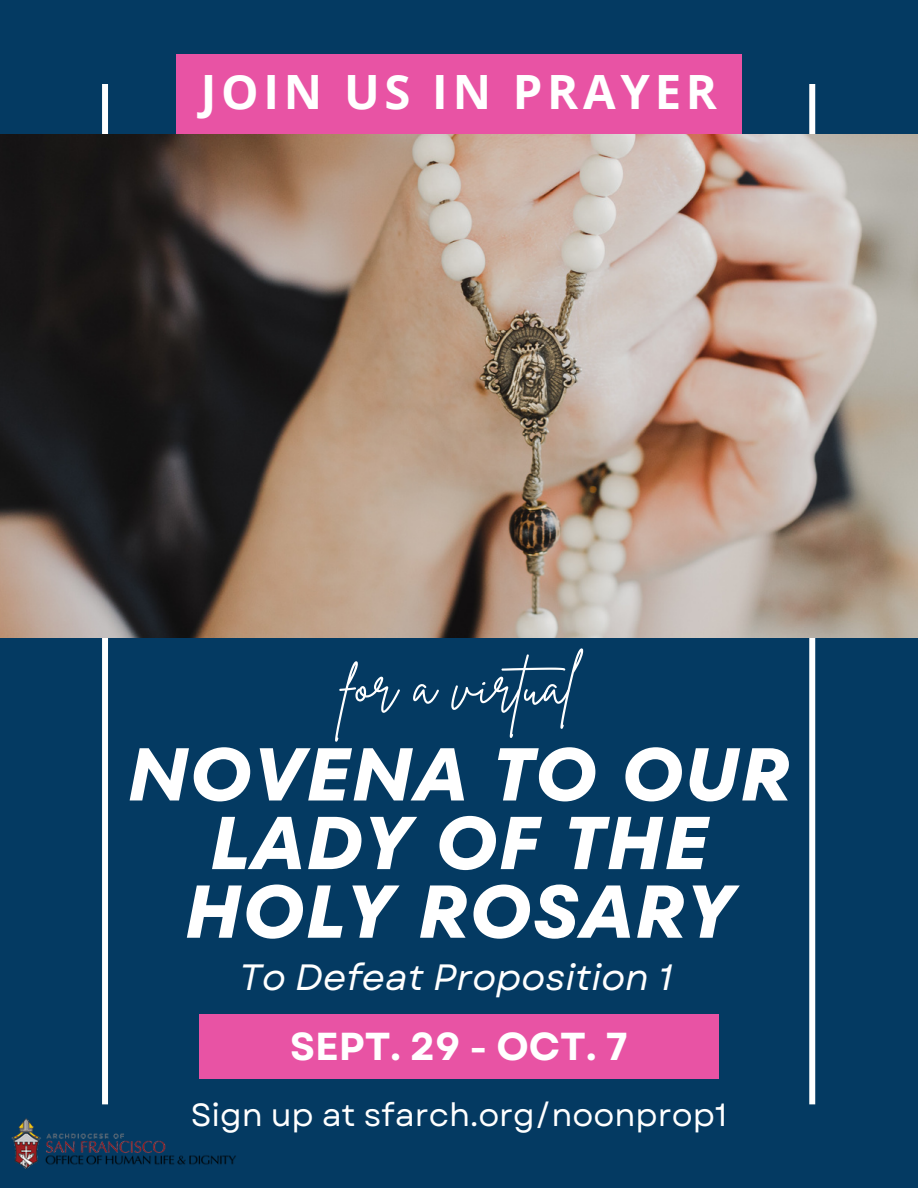
<style>
.page{position:relative;width:918px;height:1188px;background:#043a62}
.page>*{position:absolute;margin:0;border:0;box-sizing:border-box;transform-origin:0 0}
.t1{font:italic 700 74.7px/68.7px "TT Fors";letter-spacing:.01em;color:#fff;text-align:center}
.t2{font:56.85px "Brittany Signature";color:#fff}
.t3{font:700 47.25px "Open Sans";letter-spacing:.1em;color:#fff}
.t4{font:700 39px "Garet";color:#fff}
.t5{font:italic 36.6px "Garet";color:#fff}
.t6{font:32.1px "Garet";color:#fff}
</style>
<div class="page">
<div style="left:102px;top:84px;width:6px;height:1020px;background:#fff"></div>
<div style="left:809px;top:84px;width:6px;height:1020px;background:#fff"></div>
<div style="left:176px;top:54px;width:566px;height:252px;background:#e853a4"></div>
<img style="left:0;top:135px;width:918px;height:502px">
<div style="left:199px;top:1015px;width:520px;height:64px;background:#e853a4"></div>
<img style="left:12px;top:1118px;width:224px;height:51px">
<p class="t3" style="left:201px;top:59px;width:518px">JOIN US IN PRAYER</p>
<p class="t2" style="left:343px;top:648px;width:239px">for a virtual</p>
<p class="t1" style="left:127px;top:740px;width:665px">NOVENA TO OUR<br>LADY OF THE<br>HOLY ROSARY</p>
<p class="t5" style="left:239px;top:951px;width:435px">To Defeat Proposition 1</p>
<p class="t4" style="left:290px;top:1018px;width:339px">SEPT. 29 - OCT. 7</p>
<p class="t6" style="left:191px;top:1092px;width:538px">Sign up at sfarch.org/noonprop1</p>
</div>
